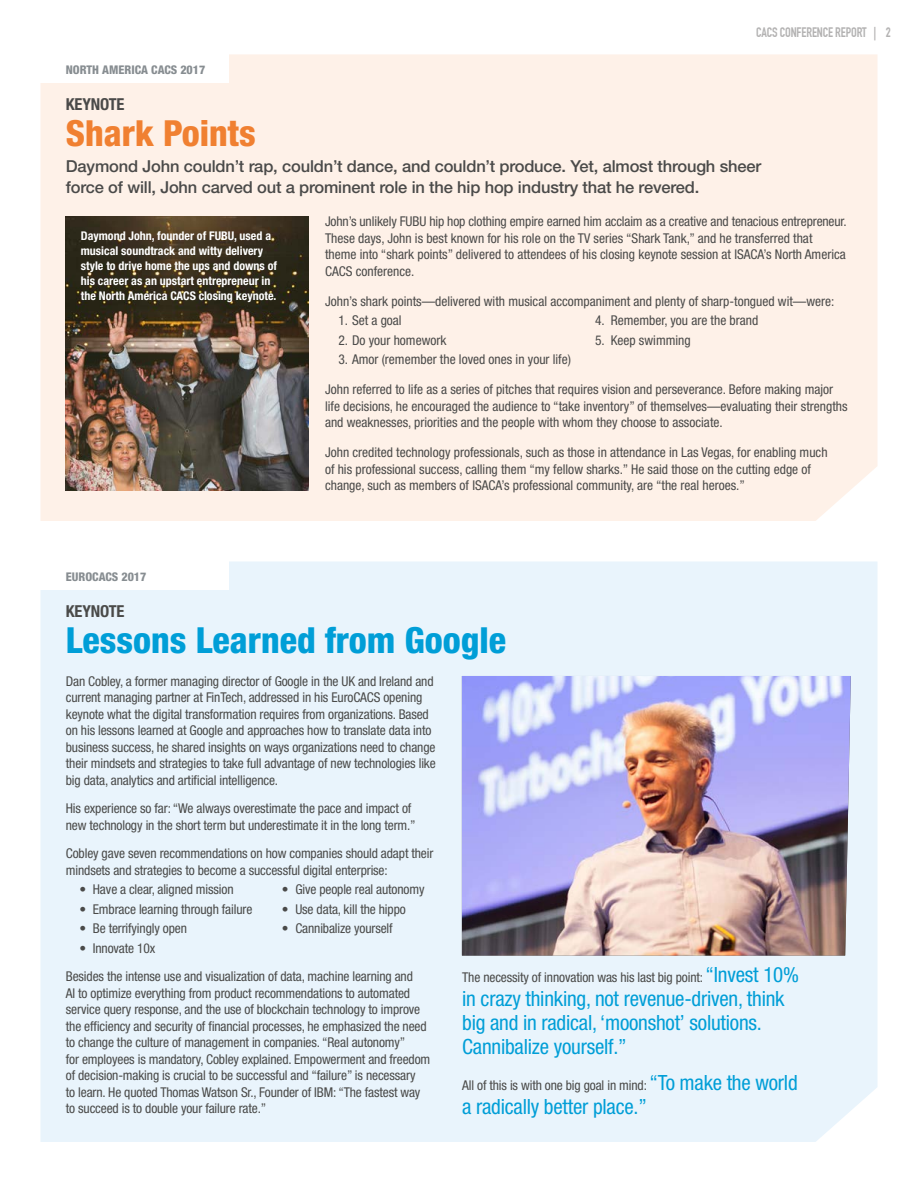
<style>
.page{position:relative;width:918px;height:1188px;background:#fff}
.page>*{position:absolute;margin:0;border:0;box-sizing:border-box;transform-origin:0 0}
.t1{font:800 condensed 36px "Helvetica Neue LT Std";color:#009ed7}
.t2{font:800 condensed 36px "Helvetica Neue LT Std";color:#f08031}
.t3{font:condensed 21px/24px "Helvetica Neue LT Std";letter-spacing:-.01em;color:#009ed7}
.t4{font:500 16.5px/21px "Helvetica Neue LT Std";letter-spacing:-.01em;color:#4a4a49}
.t5{font:700 condensed 16.5px "Helvetica Neue LT Std";letter-spacing:-.01em;color:#4a4a49}
.t6{font:condensed 13.5px/16.5px "Helvetica Neue LT Std";letter-spacing:-.01em;color:#4a4a49}
.t7{font:700 13.5px "DIN Condensed";letter-spacing:-.01em;color:#b3b2b2}
.t8{font:700 condensed 12px/15px "Helvetica Neue LT Std";color:#fff}
.t9{font:800 condensed 12px "Helvetica Neue LT Std";color:#878d91}
.s1{font-size:21px;color:#009ed7}
</style>
<div class="page">
<div style="left:40px;top:54px;width:838px;height:467px;background:#fef1e8"></div>
<div style="left:40px;top:54px;width:189px;height:29px;background:#fff"></div>
<img style="left:66px;top:217px;width:242px;height:274px">
<div style="left:40px;top:561px;width:838px;height:581px;background:#e9f4fc"></div>
<div style="left:40px;top:561px;width:189px;height:29px;background:#fff"></div>
<img style="left:462px;top:676px;width:389px;height:280px">
<p class="t7" style="left:756px;top:24px;width:136px">CACS CONFERENCE REPORT | 2</p>
<p class="t9" style="left:66px;top:63px;width:141px">NORTH AMERICA CACS 2017</p>
<p class="t5" style="left:66px;top:94px;width:60px">KEYNOTE</p>
<h1 class="t2" style="left:66px;top:111px;width:192px">Shark Points</h1>
<p class="t4" style="left:66px;top:155px;width:697px">Daymond John couldn’t rap, couldn’t dance, and couldn’t produce. Yet, almost through sheer force of will, John carved out a prominent role in the hip hop industry that he revered.</p>
<p class="t6" style="left:325px;top:213px;width:523px">John’s unlikely FUBU hip hop clothing empire earned him acclaim as a creative and tenacious entrepreneur.<br>These days, John is best known for his role on the TV series “Shark Tank,” and he transferred that theme into “shark points” delivered to attendees of his closing keynote session at ISACA’s North America CACS conference.</p>
<p class="t6" style="left:325px;top:293px;width:511px">John’s shark points—delivered with musical accompaniment and plenty of sharp-tongued wit—were:</p>
<p class="t6" style="left:339px;top:312px;width:65px">1. Set a goal</p>
<p class="t6" style="left:595px;top:312px;width:165px">4. Remember, you are the brand</p>
<p class="t6" style="left:339px;top:332px;width:109px">2. Do your homework</p>
<p class="t6" style="left:595px;top:332px;width:97px">5. Keep swimming</p>
<p class="t6" style="left:339px;top:351px;width:234px">3. Amor (remember the loved ones in your life)</p>
<p class="t6" style="left:325px;top:381px;width:524px">John referred to life as a series of pitches that requires vision and perseverance. Before making major life decisions, he encouraged the audience to “take inventory” of themselves—evaluating their strengths and weaknesses, priorities and the people with whom they choose to associate.</p>
<p class="t6" style="left:325px;top:444px;width:504px">John credited technology professionals, such as those in attendance in Las Vegas, for enabling much of his professional success, calling them “my fellow sharks.” He said those on the cutting edge of change, such as members of ISACA’s professional community, are “the real heroes.”</p>
<p class="t8" style="left:81px;top:228px;width:198px">Daymond John, founder of FUBU, used a musical soundtrack and witty delivery style to drive home the ups and downs of his career as an upstart entrepreneur in the North America CACS closing keynote.</p>
<p class="t9" style="left:66px;top:570px;width:82px">EUROCACS 2017</p>
<p class="t5" style="left:66px;top:602px;width:60px">KEYNOTE</p>
<h1 class="t1" style="left:66px;top:618px;width:442px">Lessons Learned from Google</h1>
<p class="t6" style="left:66px;top:673px;width:371px">Dan Cobley, a former managing director of Google in the UK and Ireland and current managing partner at FinTech, addressed in his EuroCACS opening keynote what the digital transformation requires from organizations. Based on his lessons learned at Google and approaches how to translate data into business success, he shared insights on ways organizations need to change their mindsets and strategies to take full advantage of new technologies like big data, analytics and artificial intelligence.</p>
<p class="t6" style="left:66px;top:800px;width:351px">His experience so far: “We always overestimate the pace and impact of new technology in the short term but underestimate it in the long term.”</p>
<p class="t6" style="left:66px;top:845px;width:369px">Cobley gave seven recommendations on how companies should adapt their mindsets and strategies to become a successful digital enterprise:</p>
<p class="t6" style="left:79px;top:881px;width:156px">• Have a clear, aligned mission</p>
<p class="t6" style="left:282px;top:881px;width:144px">• Give people real autonomy</p>
<p class="t6" style="left:79px;top:900px;width:174px">• Embrace learning through failure</p>
<p class="t6" style="left:282px;top:900px;width:125px">• Use data, kill the hippo</p>
<p class="t6" style="left:79px;top:920px;width:109px">• Be terrifyingly open</p>
<p class="t6" style="left:282px;top:920px;width:112px">• Cannibalize yourself</p>
<p class="t6" style="left:66px;top:933px;width:349px;line-height:28.5px;text-indent:14px">• Innovate 10x<br>Besides the intense use and visualization of data, machine learning and</p>
<p class="t6" style="left:66px;top:984px;width:366px">AI to optimize everything from product recommendations to automated service query response, and the use of blockchain technology to improve the efficiency and security of financial processes, he emphasized the need to change the culture of management in companies. “Real autonomy”<br>for employees is mandatory, Cobley explained. Empowerment and freedom of decision-making is crucial to be successful and “failure” is necessary<br>to learn. He quoted Thomas Watson Sr., Founder of IBM: “The fastest way to succeed is to double your failure rate.”</p>
<p class="t6" style="left:462px;top:969px;width:338px">The necessity of innovation was his last big point: <span class="s1">“Invest 10%</span></p>
<h2 class="t3" style="left:462px;top:986px;width:324px">in crazy thinking, not revenue-driven, think big and in radical, ‘moonshot’ solutions.<br>Cannibalize yourself.”</h2>
<p class="t6" style="left:462px;top:1077px;width:337px">All of this is with one big goal in mind: <span class="s1">“To make the world</span></p>
<h2 class="t3" style="left:462px;top:1094px;width:186px">a radically better place.”</h2>
</div>
